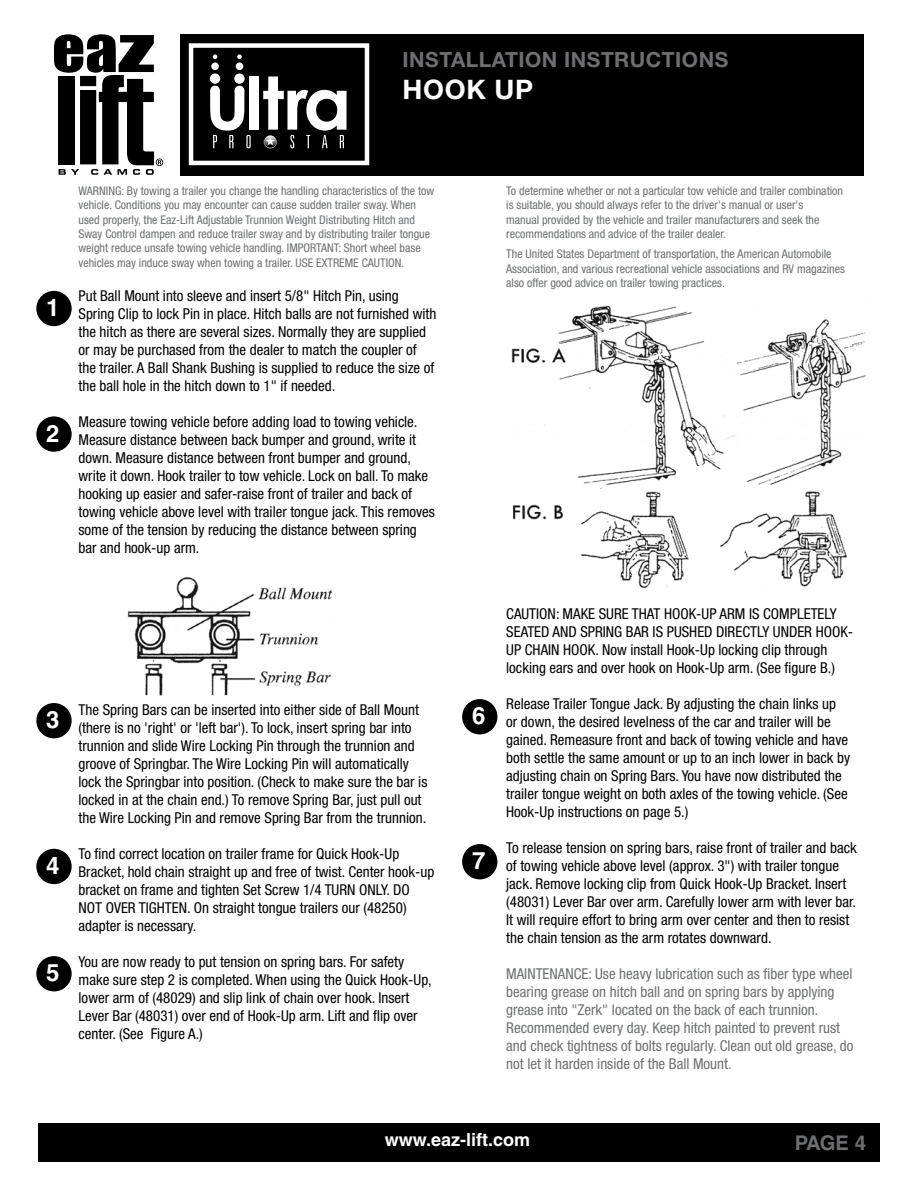
<style>
.page{position:relative;width:918px;height:1188px;background:#fff}
.page>*{position:absolute;margin:0;border:0;box-sizing:border-box;transform-origin:0 0}
.t1{font:700 26.85px "Helvetica Neue";letter-spacing:.025em;color:#fff}
.t2{font:700 24px "Helvetica";color:#fff}
.t3{font:700 20.85px "Helvetica Neue";letter-spacing:.025em;color:#6d6f71}
.t4{font:700 20.25px "Helvetica";color:#6d6f71}
.t5{font:700 18px "Helvetica";color:#fff}
.t6{font:condensed 15px/18px "Helvetica Neue";color:#000}
.t7{font:condensed 15px/18px "Helvetica Neue";color:#6d6f71}
.t8{font:condensed 12px/14.4px "Helvetica Neue";color:#6d6f71}
</style>
<div class="page">
<img style="left:511px;top:305px;width:356px;height:284px">
<div style="left:180px;top:34px;width:684px;height:142px;background:#000"></div>
<svg style="left:54px;top:34px;width:109px;height:141px"></svg>
<div style="left:36px;top:291px;width:36px;height:35px;background:#000;border-radius:50%"></div>
<div style="left:36px;top:416px;width:36px;height:36px;background:#000;border-radius:50%"></div>
<div style="left:36px;top:703px;width:36px;height:35px;background:#000;border-radius:50%"></div>
<div style="left:36px;top:849px;width:36px;height:35px;background:#000;border-radius:50%"></div>
<div style="left:36px;top:956px;width:36px;height:35px;background:#000;border-radius:50%"></div>
<div style="left:462px;top:699px;width:35px;height:35px;background:#000;border-radius:50%"></div>
<div style="left:462px;top:844px;width:35px;height:35px;background:#000;border-radius:50%"></div>
<img style="left:127px;top:577px;width:206px;height:119px">
<div style="left:38px;top:1123px;width:842px;height:39px;background:#000"></div>
<div style="left:189px;top:43px;width:180px;height:122px;border:4px solid #fff"></div>
<div style="left:249px;top:76px;width:10px;height:54px;background:#fff"></div>
<svg style="left:246px;top:135px;width:5px;height:13px"></svg>
<svg style="left:263px;top:76px;width:84px;height:72px"></svg>
<svg style="left:210px;top:91px;width:39px;height:57px"></svg>
<div style="left:210px;top:73px;width:10px;height:11px;background:#fff;border-radius:50%"></div>
<div style="left:211px;top:63px;width:8px;height:7px;background:#fff;border-radius:50%"></div>
<svg style="left:213px;top:54px;width:4px;height:5px"></svg>
<div style="left:234px;top:73px;width:11px;height:11px;background:#fff;border-radius:50%"></div>
<div style="left:210px;top:86px;width:10px;height:9px;background:#fff;border-radius:50%"></div>
<div style="left:235px;top:86px;width:9px;height:9px;background:#fff;border-radius:50%"></div>
<div style="left:236px;top:63px;width:7px;height:7px;background:#fff;border-radius:50%"></div>
<svg style="left:237px;top:54px;width:5px;height:5px"></svg>
<h3 class="t3" style="left:403px;top:46px;width:327px">INSTALLATION INSTRUCTIONS</h3>
<h1 class="t1" style="left:403px;top:73px;width:132px">HOOK UP</h1>
<h2 class="t2" style="left:46px;top:293px;width:15px">1</h2>
<h2 class="t2" style="left:46px;top:419px;width:15px">2</h2>
<p class="t8" style="left:79px;top:183px;width:357px">WARNING: By towing a trailer you change the handling characteristics of the tow vehicle. Conditions you may encounter can cause sudden trailer sway. When used properly, the Eaz-Lift Adjustable Trunnion Weight Distributing Hitch and Sway Control dampen and reduce trailer sway and by distributing trailer tongue weight reduce unsafe towing vehicle handling. IMPORTANT: Short wheel base vehicles may induce sway when towing a trailer. USE EXTREME CAUTION.</p>
<p class="t6" style="left:79px;top:287px;width:359px">Put Ball Mount into sleeve and insert 5/8" Hitch Pin, using Spring Clip to lock Pin in place. Hitch balls are not furnished with the hitch as there are several sizes. Normally they are supplied or may be purchased from the dealer to match the coupler of the trailer. A Ball Shank Bushing is supplied to reduce the size of the ball hole in the hitch down to 1" if needed.</p>
<p class="t6" style="left:79px;top:413px;width:358px">Measure towing vehicle before adding load to towing vehicle.<br>Measure distance between back bumper and ground, write it down. Measure distance between front bumper and ground, write it down. Hook trailer to tow vehicle. Lock on ball. To make hooking up easier and safer-raise front of trailer and back of towing vehicle above level with trailer tongue jack. This removes some of the tension by reducing the distance between spring bar and hook-up arm.</p>
<h2 class="t2" style="left:46px;top:705px;width:15px">3</h2>
<h2 class="t2" style="left:46px;top:851px;width:15px">4</h2>
<h2 class="t2" style="left:46px;top:958px;width:15px">5</h2>
<p class="t6" style="left:79px;top:701px;width:350px">The Spring Bars can be inserted into either side of Ball Mount (there is no 'right' or 'left bar'). To lock, insert spring bar into trunnion and slide Wire Locking Pin through the trunnion and groove of Springbar. The Wire Locking Pin will automatically lock the Springbar into position. (Check to make sure the bar is locked in at the chain end.) To remove Spring Bar, just pull out the Wire Locking Pin and remove Spring Bar from the trunnion.</p>
<p class="t6" style="left:79px;top:845px;width:357px">To find correct location on trailer frame for Quick Hook-Up Bracket, hold chain straight up and free of twist. Center hook-up bracket on frame and tighten Set Screw 1/4 TURN ONLY. DO NOT OVER TIGHTEN. On straight tongue trailers our (48250) adapter is necessary.</p>
<p class="t6" style="left:79px;top:953px;width:355px">You are now ready to put tension on spring bars. For safety make sure step 2 is completed. When using the Quick Hook-Up, lower arm of (48029) and slip link of chain over hook. Insert Lever Bar (48031) over end of Hook-Up arm. Lift and flip over center. (See Figure A.)</p>
<p class="t8" style="left:506px;top:183px;width:338px">To determine whether or not a particular tow vehicle and trailer combination is suitable, you should always refer to the driver's manual or user's<br>manual provided by the vehicle and trailer manufacturers and seek the recommendations and advice of the trailer dealer.</p>
<p class="t8" style="left:506px;top:247px;width:340px">The United States Department of transportation, the American Automobile<br>Association, and various recreational vehicle associations and RV magazines also offer good advice on trailer towing practices.</p>
<h2 class="t2" style="left:472px;top:701px;width:15px">6</h2>
<h2 class="t2" style="left:472px;top:846px;width:15px">7</h2>
<p class="t6" style="left:506px;top:604px;width:348px">CAUTION: MAKE SURE THAT HOOK-UP ARM IS COMPLETELY SEATED AND SPRING BAR IS PUSHED DIRECTLY UNDER HOOK-UP CHAIN HOOK. Now install Hook-Up locking clip through locking ears and over hook on Hook-Up arm. (See figure B.)</p>
<p class="t6" style="left:506px;top:694px;width:346px">Release Trailer Tongue Jack. By adjusting the chain links up or down, the desired levelness of the car and trailer will be gained. Remeasure front and back of towing vehicle and have both settle the same amount or up to an inch lower in back by adjusting chain on Spring Bars. You have now distributed the trailer tongue weight on both axles of the towing vehicle. (See Hook-Up instructions on page 5.)</p>
<p class="t6" style="left:506px;top:838px;width:352px">To release tension on spring bars, raise front of trailer and back of towing vehicle above level (approx. 3") with trailer tongue jack. Remove locking clip from Quick Hook-Up Bracket. Insert (48031) Lever Bar over arm. Carefully lower arm with lever bar.<br>It will require effort to bring arm over center and then to resist the chain tension as the arm rotates downward.</p>
<p class="t7" style="left:506px;top:964px;width:349px">MAINTENANCE: Use heavy lubrication such as fiber type wheel bearing grease on hitch ball and on spring bars by applying grease into "Zerk" located on the back of each trunnion.<br>Recommended every day. Keep hitch painted to prevent rust and check tightness of bolts regularly. Clean out old grease, do not let it harden inside of the Ball Mount.</p>
<p class="t5" style="left:385px;top:1129px;width:147px">www.eaz-lift.com</p>
<h3 class="t4" style="left:795px;top:1130px;width:73px">PAGE 4</h3>
</div>
